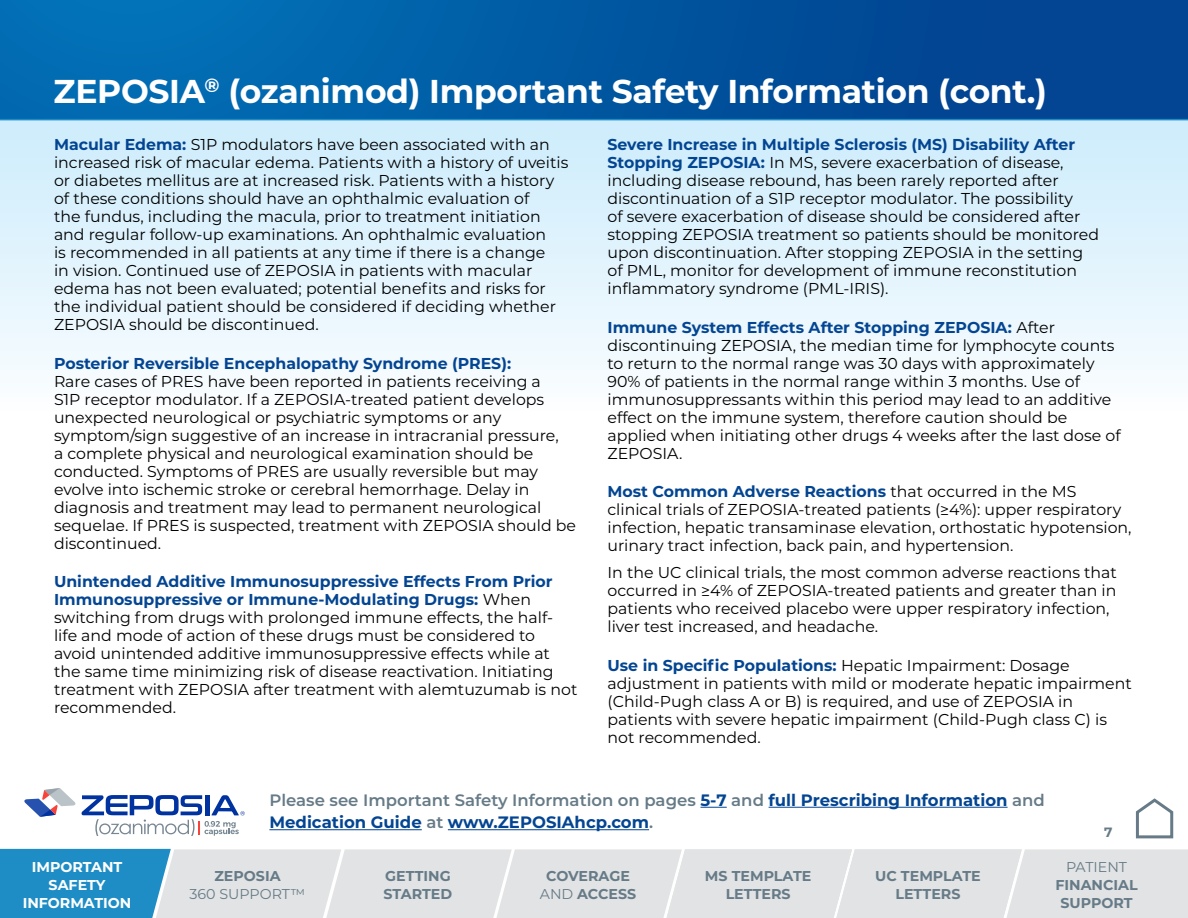
<style>
.page{position:relative;width:1188px;height:918px;background:#fff}
.page>*{position:absolute;margin:0;border:0;box-sizing:border-box;transform-origin:0 0}
.t1{font:700 33px "Montserrat";letter-spacing:-.01em;color:#fff}
.t2{font:700 16.5px/22.5px "Montserrat";color:#034592}
.t3{font:15.75px/18px "Montserrat";color:#000}
.t4{font:700 15.75px "Montserrat";color:#034592}
.t5{font:700 14.25px/18px "Montserrat";color:#667b87;text-align:center}
.t6{font:700 14.25px/18px "Montserrat";color:#fff;text-align:center}
.t7{font:14.25px "Montserrat";color:#667b87}
.t8{font:700 13.5px "Montserrat";color:#667b87}
.s1{font-weight:700;color:#034592}
.s2{font-weight:600;color:#667b87}
.s3{font-weight:400}
</style>
<div class="page">
<div style="left:0;top:120px;width:1188px;height:304px;background:linear-gradient(to bottom,#ccecfc,#fdfeff)"></div>
<div style="left:0;top:0;width:1188px;height:119px;background:linear-gradient(to right,#0173b8,#023e8c)"></div>
<hr style="left:0;top:119px;width:1188px;height:1px;background:#1f8dc5">
<svg style="left:701px;top:807px;width:26px;height:1px"></svg>
<hr style="left:769px;top:807px;width:239px;height:1px;background:#034592">
<hr style="left:269px;top:829px;width:153px;height:1px;background:#034592">
<hr style="left:448px;top:829px;width:201px;height:1px;background:#034592">
<svg style="left:24px;top:788px;width:52px;height:29px"></svg>
<svg style="left:82px;top:795px;width:163px;height:41px"></svg>
<svg style="left:0;top:849px;width:1188px;height:69px;background:#c7d7e0"></svg>
<svg style="left:1135px;top:798px;width:39px;height:41px"></svg>
<h1 class="t1" style="left:54px;top:68px;width:995px">ZEPOSIA<sup>®</sup> (ozanimod) Important Safety Information (cont.)</h1>
<p class="t3" style="left:54px;top:135px;width:516px"><span class="s1">Macular Edema:</span> S1P modulators have been associated with an increased risk of macular edema. Patients with a history of uveitis or diabetes mellitus are at increased risk. Patients with a history of these conditions should have an ophthalmic evaluation of<br>the fundus, including the macula, prior to treatment initiation and regular follow-up examinations. An ophthalmic evaluation<br>is recommended in all patients at any time if there is a change<br>in vision. Continued use of ZEPOSIA in patients with macular edema has not been evaluated; potential benefits and risks for the individual patient should be considered if deciding whether ZEPOSIA should be discontinued.</p>
<p class="t4" style="left:54px;top:352px;width:459px">Posterior Reversible Encephalopathy Syndrome (PRES):</p>
<p class="t3" style="left:54px;top:371px;width:524px">Rare cases of PRES have been reported in patients receiving a<br>S1P receptor modulator. If a ZEPOSIA-treated patient develops unexpected neurological or psychiatric symptoms or any symptom/sign suggestive of an increase in intracranial pressure,<br>a complete physical and neurological examination should be conducted. Symptoms of PRES are usually reversible but may evolve into ischemic stroke or cerebral hemorrhage. Delay in diagnosis and treatment may lead to permanent neurological sequelae. If PRES is suspected, treatment with ZEPOSIA should be discontinued.</p>
<p class="t3" style="left:54px;top:572px;width:525px"><span class="s1">Unintended Additive Immunosuppressive Effects From Prior Immunosuppressive or Immune-Modulating Drugs:</span> When switching from drugs with prolonged immune effects, the half&shy;life and mode of action of these drugs must be considered to avoid unintended additive immunosuppressive effects while at the same time minimizing risk of disease reactivation. Initiating treatment with ZEPOSIA after treatment with alemtuzumab is not recommended.</p>
<p class="t3" style="left:608px;top:135px;width:493px"><span class="s1">Severe Increase in Multiple Sclerosis (MS) Disability After Stopping ZEPOSIA:</span> In MS, severe exacerbation of disease, including disease rebound, has been rarely reported after discontinuation of a S1P receptor modulator. The possibility<br>of severe exacerbation of disease should be considered after stopping ZEPOSIA treatment so patients should be monitored upon discontinuation. After stopping ZEPOSIA in the setting of PML, monitor for development of immune reconstitution inflammatory syndrome (PML-IRIS).</p>
<p class="t3" style="left:608px;top:317px;width:515px"><span class="s1">Immune System Effects After Stopping ZEPOSIA:</span> After discontinuing ZEPOSIA, the median time for lymphocyte counts to return to the normal range was 30 days with approximately 90% of patients in the normal range within 3 months. Use of immunosuppressants within this period may lead to an additive effect on the immune system, therefore caution should be applied when initiating other drugs 4 weeks after the last dose of ZEPOSIA.</p>
<p class="t3" style="left:608px;top:482px;width:526px"><span class="s1">Most Common Adverse Reactions</span> that occurred in the MS clinical trials of ZEPOSIA-treated patients (≥4%): upper respiratory infection, hepatic transaminase elevation, orthostatic hypotension, urinary tract infection, back pain, and hypertension.</p>
<p class="t3" style="left:608px;top:563px;width:511px">In the UC clinical trials, the most common adverse reactions that occurred in ≥4% of ZEPOSIA-treated patients and greater than in patients who received placebo were upper respiratory infection, liver test increased, and headache.</p>
<p class="t3" style="left:608px;top:655px;width:526px"><span class="s1">Use in Specific Populations:</span> Hepatic Impairment: Dosage adjustment in patients with mild or moderate hepatic impairment (Child-Pugh class A or B) is required, and use of ZEPOSIA in patients with severe hepatic impairment (Child-Pugh class C) is not recommended.</p>
<p class="t2" style="left:269px;top:788px;width:777px"><span class="s2">Please see Important Safety Information on pages</span> 5-7 <span class="s2">and</span> full Prescribing Information <span class="s2">and<br></span>Medication Guide <span class="s2">at</span> www.ZEPOSIAhcp.com<span class="s2">.</span></p>
<p class="t6" style="left:23px;top:857px;width:110px">IMPORTANT<br>SAFETY<br>INFORMATION</p>
<p class="t5" style="left:384px;top:867px;width:70px;text-align:left">GETTING<br>STARTED</p>
<p class="t5" style="left:214px;top:867px;width:68px">ZEPOSIA</p>
<p class="t7" style="left:190px;top:884px;width:117px">360 SUPPORT™</p>
<p class="t5" style="left:546px;top:867px;width:85px">COVERAGE</p>
<p class="t5" style="left:875px;top:867px;width:107px">UC TEMPLATE</p>
<p class="t5" style="left:540px;top:885px;width:98px"><span class="s3">AND</span> ACCESS</p>
<p class="t5" style="left:705px;top:867px;width:108px">MS TEMPLATE</p>
<p class="t5" style="left:888px;top:867px;width:81px">TEMPLATE<br>LETTERS</p>
<p class="t5" style="left:718px;top:867px;width:81px">TEMPLATE<br>LETTERS</p>
<p class="t8" style="left:1104px;top:822px;width:10px">7</p>
<p class="t7" style="left:1066px;top:857px;width:63px">PATIENT</p>
<p class="t5" style="left:1055px;top:876px;width:84px">FINANCIAL<br>SUPPORT</p>
</div>
